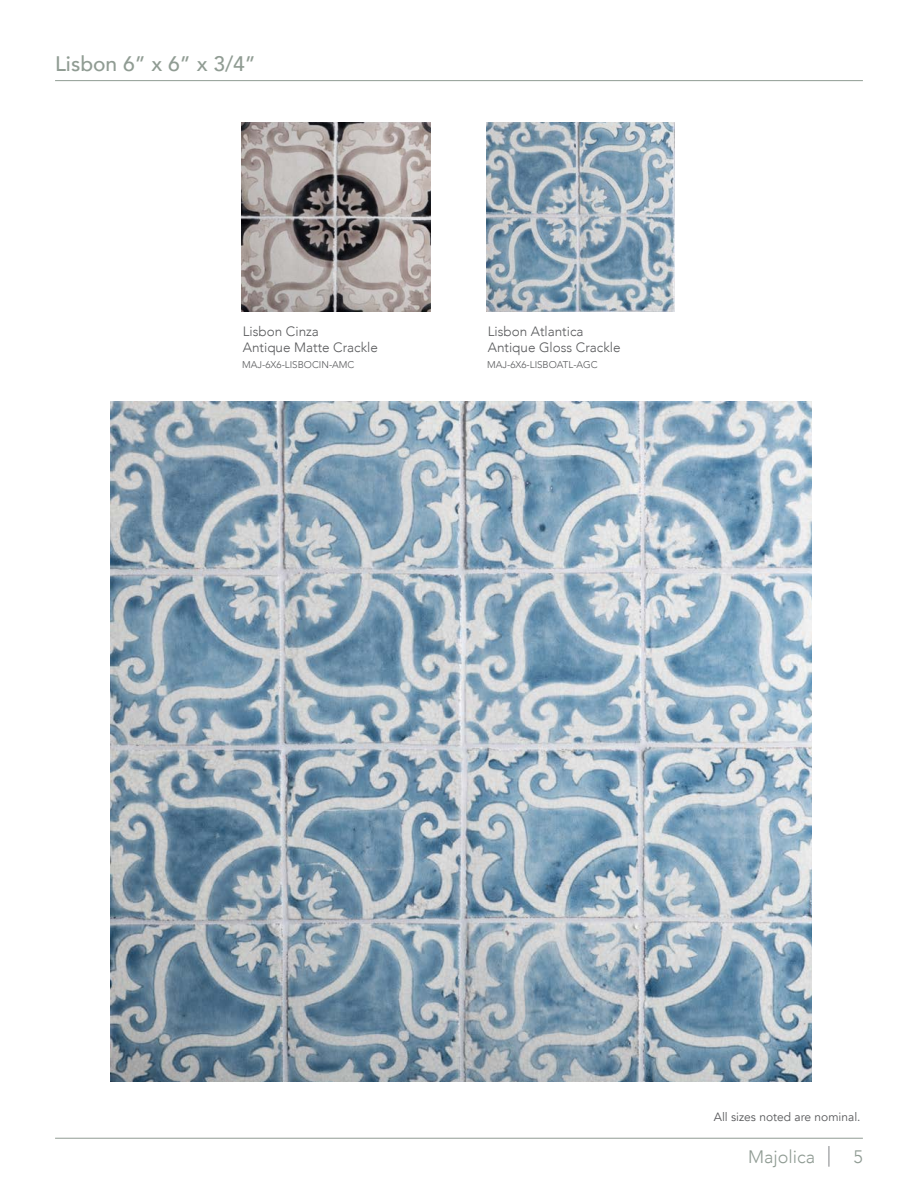
<style>
.page{position:relative;width:918px;height:1188px;background:#fff}
.page>*{position:absolute;margin:0;border:0;box-sizing:border-box;transform-origin:0 0}
.t1{font:500 21px "Avenir";color:#909c93}
.t2{font:300 18px "Avenir";color:#8f9b93}
.t3{font:300 13.5px "Avenir";color:#57585a}
.t4{font:12px "Avenir";color:#58595b}
.t5{font:300 9.75px "Avenir";color:#57585a}
</style>
<div class="page">
<svg style="left:829px;top:1146px;width:1px;height:21px"></svg>
<hr style="left:55px;top:1138px;width:808px;height:1px;background:#909c93">
<hr style="left:55px;top:80px;width:808px;height:1px;background:#909c93">
<img style="left:241px;top:122px;width:189px;height:189px">
<img style="left:486px;top:122px;width:188px;height:189px">
<img style="left:110px;top:401px;width:701px;height:680px">
<p class="t1" style="left:55px;top:45px;width:202px">Lisbon 6” x 6” x 3/4”</p>
<p class="t3" style="left:243px;top:324px;width:78px">Lisbon Cinza</p>
<p class="t3" style="left:243px;top:340px;width:137px">Antique Matte Crackle</p>
<p class="t3" style="left:488px;top:324px;width:97px">Lisbon Atlantica</p>
<p class="t3" style="left:488px;top:340px;width:134px">Antique Gloss Crackle</p>
<p class="t5" style="left:242px;top:359px;width:114px">MAJ-6X6-LISBOCIN-AMC</p>
<p class="t5" style="left:487px;top:359px;width:112px">MAJ-6X6-LISBOATL-AGC</p>
<p class="t4" style="left:714px;top:1110px;width:148px">All sizes noted are nominal.</p>
<h2 class="t2" style="left:748px;top:1146px;width:69px">Majolica</h2>
<p class="t2" style="left:854px;top:1146px;width:11px">5</p>
</div>
